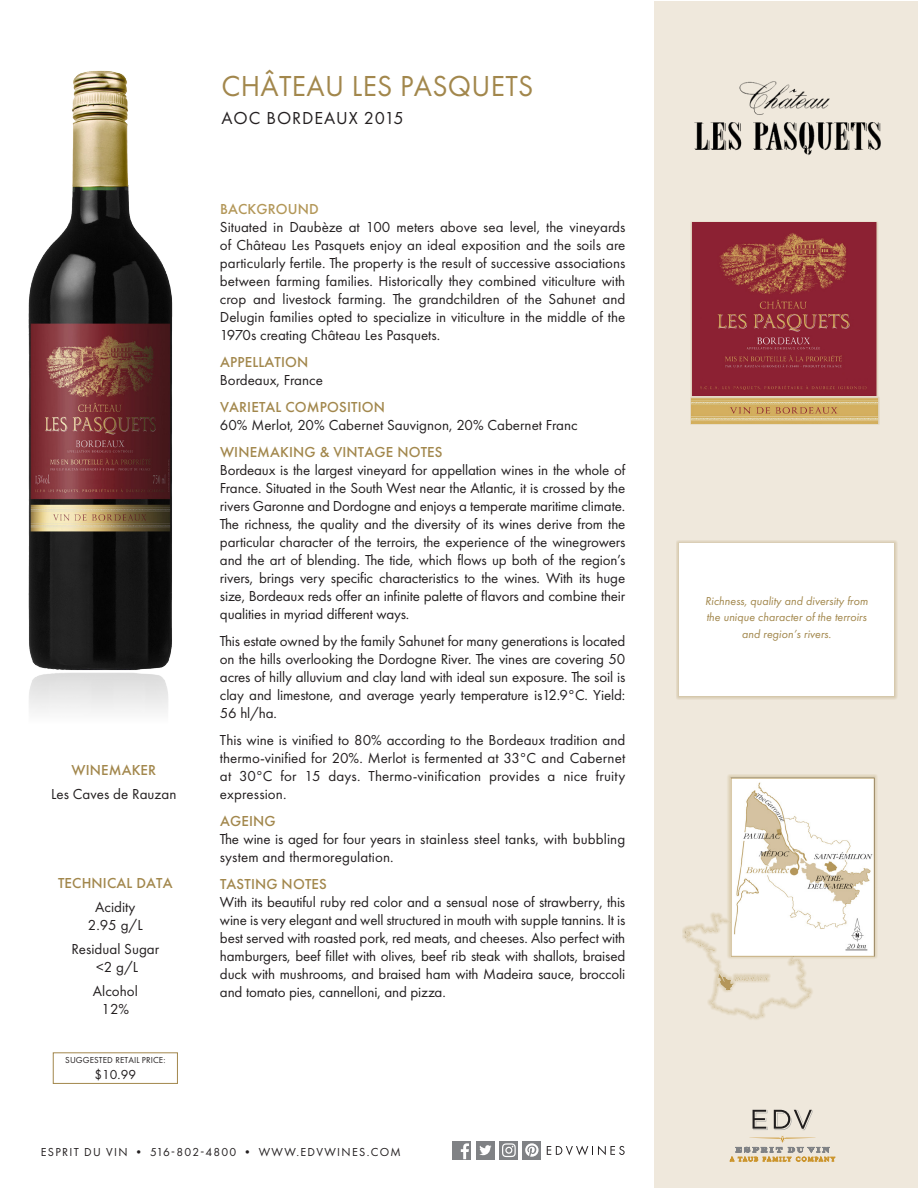
<style>
.page{position:relative;width:918px;height:1188px;background:#fff}
.page>*{position:absolute;margin:0;border:0;box-sizing:border-box;transform-origin:0 0}
.t1{font:30px "Futura PT";letter-spacing:.01em;color:#a2874c}
.t2{font:18px "Futura PT";letter-spacing:.05em;color:#231f20}
.Para_Body{font:15px/18px "Futura PT";color:#231f20;text-align:justify}
.t3{font:500 15px "Futura PT";letter-spacing:.01em;color:#a2874c}
.t4{font:500 15px "Futura PT";letter-spacing:.01em;color:#b39758}
.t5{font:13.5px "Futura PT";color:#231f20}
.t6{font:italic 12px/16.5px "Futura PT";color:#a2874c;text-align:center}
.t7{font:12px "Futura PT";letter-spacing:.11em;color:#231f20}
.t8{font:9px "Futura PT";letter-spacing:.01em;color:#231f20}
</style>
<div class="page">
<img style="left:28px;top:70px;width:145px;height:590px">
<img style="left:29px;top:660px;width:140px;height:52px">
<div style="left:654px;top:1px;width:264px;height:1186px;background:#efe8dc"></div>
<div style="left:53px;top:1053px;width:125px;height:31px;border:1px solid #a2874c"></div>
<div style="left:676px;top:540px;width:221px;height:159px;background:#dcd0b8"></div>
<div style="left:679px;top:543px;width:215px;height:153px;background:#fff"></div>
<svg style="left:730px;top:1110px;width:105px;height:52px"></svg>
<div style="left:499px;top:1141px;width:19px;height:18px;background:#808285"></div>
<svg style="left:502px;top:1143px;width:14px;height:14px"></svg>
<div style="left:523px;top:1141px;width:18px;height:18px;background:#808285"></div>
<svg style="left:525px;top:1143px;width:14px;height:14px"></svg>
<div style="left:453px;top:1141px;width:18px;height:18px;background:#808285"></div>
<svg style="left:461px;top:1143px;width:8px;height:16px"></svg>
<div style="left:476px;top:1141px;width:19px;height:18px;background:#808285"></div>
<svg style="left:479px;top:1145px;width:13px;height:10px"></svg>
<svg style="left:547px;top:1146px;width:78px;height:9px"></svg>
<img style="left:694px;top:81px;width:187px;height:75px">
<div style="left:682px;top:774px;width:196px;height:246px;background:#b39758;opacity:.65"></div>
<img style="left:684px;top:776px;width:193px;height:242px">
<div style="left:690px;top:221px;width:190px;height:204px;background:#b39758;opacity:.65"></div>
<img style="left:692px;top:223px;width:186px;height:200px">
<p class="t3" style="left:71px;top:761px;width:86px">WINEMAKER</p>
<p class="Para_Body" style="left:51px;top:785px;width:127px">Les Caves de Rauzan</p>
<p class="t3" style="left:58px;top:874px;width:116px">TECHNICAL DATA</p>
<p class="Para_Body" style="left:88px;top:898px;width:56px;text-align:center">Acidity<br>2.95 g/L</p>
<p class="Para_Body" style="left:71px;top:940px;width:89px;text-align:center">Residual Sugar &lt;2 g/L</p>
<p class="Para_Body" style="left:93px;top:982px;width:46px;text-align:center">Alcohol<br>12%</p>
<p class="t8" style="left:65px;top:1055px;width:102px">SUGGESTED RETAIL PRICE:</p>
<p class="t5" style="left:95px;top:1067px;width:43px">$10.99</p>
<p class="t1" style="left:222px;top:68px;width:313px">CHÂTEAU LES PASQUETS</p>
<p class="t2" style="left:221px;top:108px;width:184px">AOC BORDEAUX 2015</p>
<p class="t4" style="left:220px;top:200px;width:100px">BACKGROUND</p>
<p class="Para_Body" style="left:220px;top:218px;width:407px">Situated in Daubèze at 100 meters above sea level, the vineyards of Château Les Pasquets enjoy an ideal exposition and the soils are particularly fertile. The property is the result of successive associations between farming families. Historically they combined viticulture with crop and livestock farming. The grandchildren of the Sahunet and Delugin families opted to specialize in viticulture in the middle of the 1970s creating Château Les Pasquets.</p>
<p class="t3" style="left:220px;top:353px;width:90px">APPELLATION</p>
<p class="Para_Body" style="left:220px;top:371px;width:104px">Bordeaux, France</p>
<p class="t3" style="left:220px;top:398px;width:167px">VARIETAL COMPOSITION</p>
<p class="Para_Body" style="left:220px;top:416px;width:359px">60% Merlot, 20% Cabernet Sauvignon, 20% Cabernet Franc</p>
<p class="t3" style="left:220px;top:443px;width:224px">WINEMAKING &amp; VINTAGE NOTES</p>
<p class="Para_Body" style="left:220px;top:461px;width:407px">Bordeaux is the largest vineyard for appellation wines in the whole of France. Situated in the South West near the Atlantic, it is crossed by the rivers Garonne and Dordogne and enjoys a temperate maritime climate.<br>The richness, the quality and the diversity of its wines derive from the particular character of the terroirs, the experience of the winegrowers and the art of blending. The tide, which flows up both of the region’s rivers, brings very specific characteristics to the wines. With its huge size, Bordeaux reds offer an infinite palette of flavors and combine their qualities in myriad different ways.</p>
<p class="Para_Body" style="left:220px;top:632px;width:407px">This estate owned by the family Sahunet for many generations is located on the hills overlooking the Dordogne River. The vines are covering 50 acres of hilly alluvium and clay land with ideal sun exposure. The soil is clay and limestone, and average yearly temperature is12.9°C. Yield:<br>56 hl/ha.</p>
<p class="Para_Body" style="left:220px;top:731px;width:407px">This wine is vinified to 80% according to the Bordeaux tradition and thermo-vinified for 20%. Merlot is fermented at 33°C and Cabernet at 30°C for 15 days. Thermo-vinification provides a nice fruity expression.</p>
<p class="t3" style="left:220px;top:812px;width:57px">AGEING</p>
<p class="Para_Body" style="left:220px;top:830px;width:407px">The wine is aged for four years in stainless steel tanks, with bubbling system and thermoregulation.</p>
<p class="t3" style="left:220px;top:875px;width:108px">TASTING NOTES</p>
<p class="Para_Body" style="left:220px;top:893px;width:407px">With its beautiful ruby red color and a sensual nose of strawberry, this wine is very elegant and well structured in mouth with supple tannins. It is best served with roasted pork, red meats, and cheeses. Also perfect with hamburgers, beef fillet with olives, beef rib steak with shallots, braised duck with mushrooms, and braised ham with Madeira sauce, broccoli and tomato pies, cannelloni, and pizza.</p>
<p class="t7" style="left:41px;top:1145px;width:362px">ESPRIT DU VIN • 516-802-4800 • WWW.EDVWINES.COM</p>
<p class="t6" style="left:705px;top:593px;width:164px">Richness, quality and diversity from the unique character of the terroirs and region’s rivers.</p>
</div>
